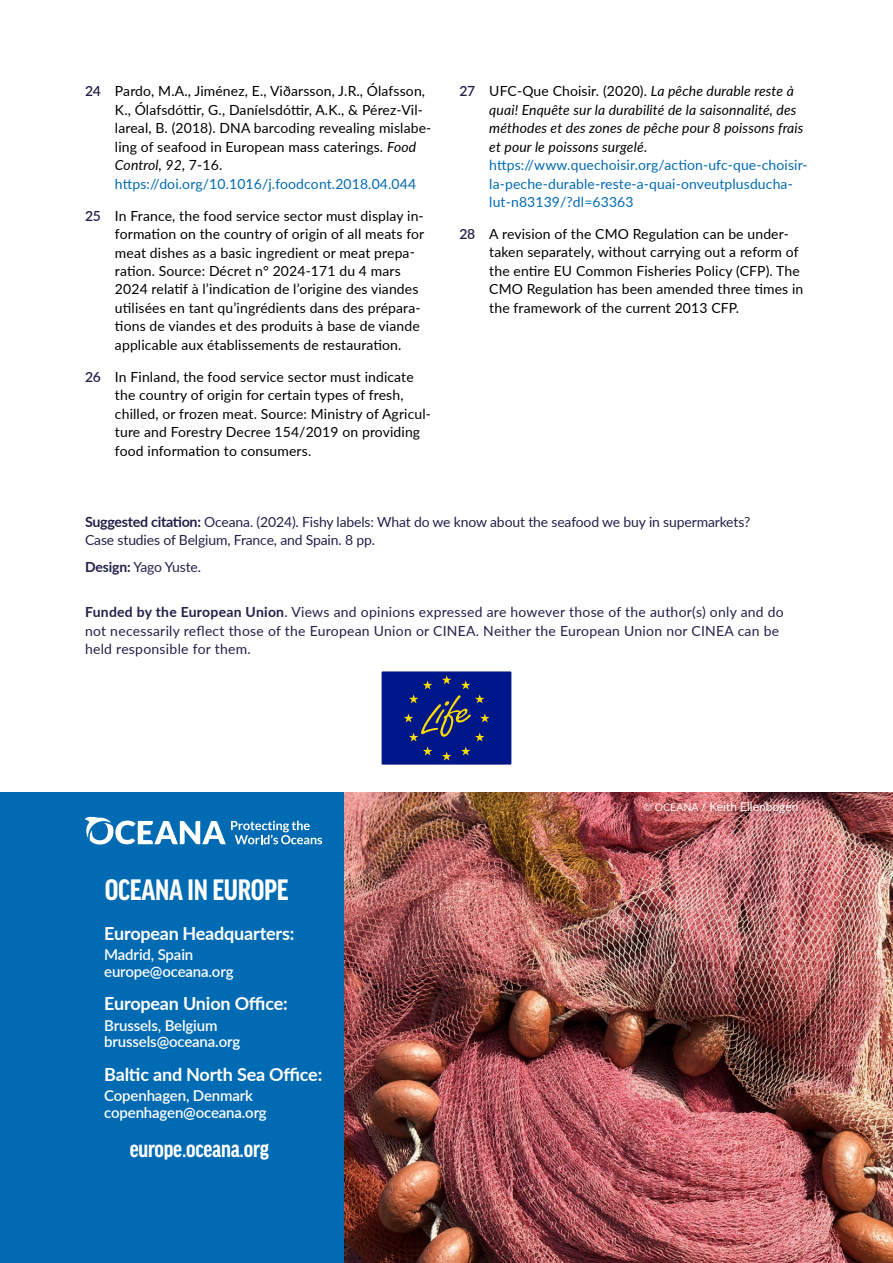
<style>
.page{position:relative;width:893px;height:1263px;background:#fff}
.page>*{position:absolute;margin:0;border:0;box-sizing:border-box;transform-origin:0 0}
.t1{font:700 condensed 31.5px "Good Headline Pro";letter-spacing:-.01em;color:#fff}
.t2{font:700 condensed 24px "Good Headline Pro";letter-spacing:-.01em;color:#fff}
.t3{font:700 18px "Lato";letter-spacing:-.01em;color:#fff}
.t4{font:600 15px/16.5px "Lato";letter-spacing:-.01em;color:#fff}
.t5{font:13.95px/18.5px "Lato";letter-spacing:.01em;color:#000}
.t6{font:italic 13.95px/18.5px "Lato";letter-spacing:.01em;color:#000}
.t7{font:13.95px/18.5px "Lato";letter-spacing:.015em;color:#22214a}
.t8{font:13.95px/18.5px "Lato";letter-spacing:-.01em;color:#22214a}
.t9{font:600 13.95px "Lato";letter-spacing:-.03em;color:#22214a}
.t10{font:12px "Lato";color:#fff}
.s1{font-style:italic}
.s2{color:#006ab3}
.s3{font-style:normal}
.s4{font-style:normal;color:#006ab3}
.s5{font-weight:700;font-size:14.25px}
.s6{font-weight:700}
.s7{font-size:10.5px}
</style>
<div class="page">
<div style="left:381px;top:670px;width:132px;height:96px;background:#001789"></div>
<svg style="left:404px;top:675px;width:86px;height:85px"></svg>
<div style="left:379px;top:669px;width:135px;height:98px;border:3px solid #fff"></div>
<img style="left:343px;top:792px;width:550px;height:471px">
<div style="left:0;top:792px;width:343px;height:471px;background:#006ab3"></div>
<svg style="left:85px;top:816px;width:237px;height:28px"></svg>
<div style="left:645px;top:804px;width:158px;height:14px;background:#000;opacity:.22"></div>
<p class="t9" style="left:85px;top:81px;width:17px">24</p>
<p class="t9" style="left:85px;top:205px;width:17px">25</p>
<p class="t5" style="left:115px;top:81px;width:318px">Pardo, M.A., Jiménez, E., Viðarsson, J.R., Ólafsson, K., Ólafsdóttir, G., Daníelsdóttir, A.K., &amp; Pérez-Vil&shy;lareal, B. (2018). DNA barcoding revealing mislabe&shy;ling of seafood in European mass caterings. <span class="s1">Food Control, 92</span>, 7-16. <span class="s2">https://doi.org/10.1016/j.foodcont.2018.04.044</span></p>
<p class="t5" style="left:115px;top:206px;width:311px">In France, the food service sector must display in&shy;formation on the country of origin of all meats for meat dishes as a basic ingredient or meat prepa&shy;ration. Source: Décret n° 2024-171 du 4 mars 2024 relatif à l’indication de l’origine des viandes utilisées en tant qu’ingrédients dans des prépara&shy;tions de viandes et des produits à base de viande applicable aux établissements de restauration.</p>
<p class="t9" style="left:459px;top:81px;width:17px">27</p>
<p class="t9" style="left:459px;top:224px;width:17px">28</p>
<p class="t6" style="left:489px;top:81px;width:320px"><span class="s3">UFC-Que Choisir. (2020).</span> La pêche durable reste à quai! Enquête sur la durabilité de la saisonnalité, des méthodes et des zones de pêche pour 8 poissons frais et pour le poissons surgelé<span class="s3">. </span><span class="s4">https://www.quechoisir.org/action-ufc-que-choisir&shy;la-peche-durable-reste-a-quai-onveutplusducha&shy;lut-n83139/?dl=63363</span></p>
<p class="t5" style="left:489px;top:224px;width:316px">A revision of the CMO Regulation can be under&shy;taken separately, without carrying out a reform of the entire EU Common Fisheries Policy (CFP). The CMO Regulation has been amended three times in the framework of the current 2013 CFP.</p>
<p class="t9" style="left:85px;top:367px;width:17px">26</p>
<p class="t5" style="left:115px;top:367px;width:318px">In Finland, the food service sector must indicate the country of origin for certain types of fresh, chilled, or frozen meat. Source: Ministry of Agricul&shy;ture and Forestry Decree 154/2019 on providing food information to consumers.</p>
<p class="t8" style="left:85px;top:512px;width:667px"><span class="s5">Suggested citation:</span> Oceana. (2024). Fishy labels: What do we know about the seafood we buy in supermarkets?<br>Case studies of Belgium, France, and Spain. 8 pp.</p>
<p class="t8" style="left:85px;top:557px;width:118px"><span class="s6">Design:</span> Yago Yuste.</p>
<p class="t7" style="left:85px;top:602px;width:700px"><span class="s6">Funded by the European Union</span>. Views and opinions expressed are however those of the author(s) only and do not necessarily reflect those of the European Union or CINEA. Neither the European Union nor CINEA can be held responsible for them.</p>
<h1 class="t1" style="left:105px;top:875px;width:186px">OCEANA IN EUROPE</h1>
<p class="t3" style="left:104px;top:920px;width:192px">European Headquarters:</p>
<p class="t4" style="left:104px;top:946px;width:131px">Madrid, Spain europe@oceana.org</p>
<p class="t3" style="left:104px;top:990px;width:185px">European Union Office:</p>
<p class="t4" style="left:104px;top:1016px;width:137px">Brussels, Belgium brussels@oceana.org</p>
<p class="t3" style="left:104px;top:1061px;width:220px">Baltic and North Sea Office:</p>
<p class="t4" style="left:104px;top:1087px;width:164px">Copenhagen, Denmark copenhagen@oceana.org</p>
<h2 class="t2" style="left:130px;top:1138px;width:141px">europe.oceana.org</h2>
<p class="t10" style="left:643px;top:798px;width:156px"><span class="s7">© OCEANA</span> / Keith Ellenbogen</p>
</div>
